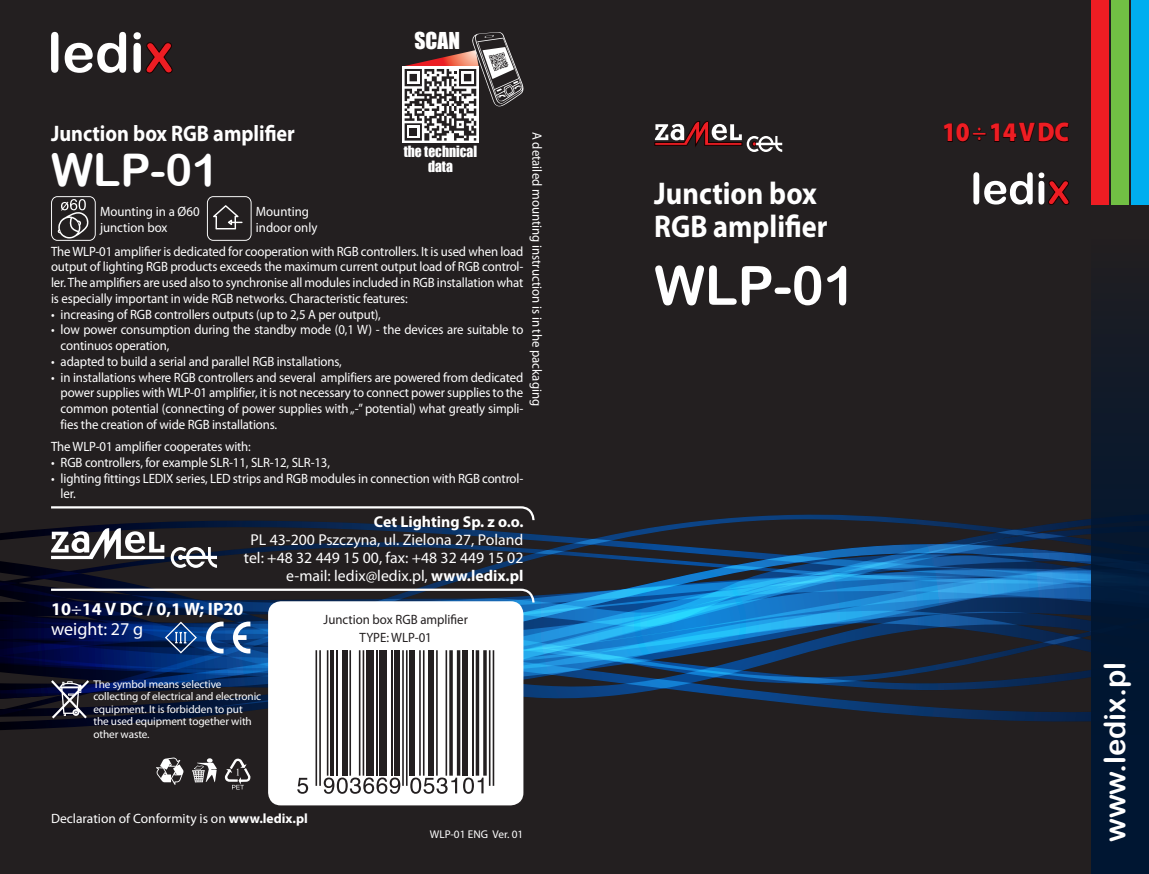
<style>
.page{position:relative;width:1149px;height:874px;background:#fff}
.page>*{position:absolute;margin:0;border:0;box-sizing:border-box;transform-origin:0 0}
.t1{font:54px "Arial Rounded MT Bold";color:#fff}
.t2{font:45px "Arial Rounded MT Bold";color:#fff}
.t3{font:700 31.5px/33.8px "Myriad Pro";color:#fff;scale:.9 1}
.t4{font:29.25px "Arial Rounded MT Bold";color:#fff}
.t5{font:900 27px "Myriad Pro";letter-spacing:-.01em;color:#ee1d23;scale:.9 1}
.t6{font:700 22.5px "Myriad Pro";color:#fff;scale:.9 1}
.t7{font:21.38px "Impact";color:#fff}
.t8{font:700 18px/20.2px "Myriad Pro";color:#fff}
.t9{font:15.75px/18px "Myriad Pro";color:#fff;text-align:right}
.t10{font:700 15.75px "Myriad Pro";color:#fff}
.t11{font:14.17px/14.2px "Impact";color:#fff;text-align:center;scale:.95 1}
.t12{font:13.5px/15.8px "Myriad Pro";letter-spacing:-.01em;color:#fff;scale:.95 1}
.t13{font:13.5px "Myriad Pro";letter-spacing:-.01em;color:#fff}
.t14{font:13.5px/18px "Myriad Pro";color:#231f20;text-align:center;scale:.95 1}
.t15{font:11.25px/12.6px "Myriad Pro";letter-spacing:-.01em;color:#fff}
.s1{font-weight:700}
.s2{font-weight:400}
</style>
<div class="page">
<div style="left:0;top:0;width:1148px;height:874px;background:#231f20"></div>
<svg style="left:0;top:602px;width:1091px;height:122px"></svg>
<svg style="left:0;top:518px;width:1091px;height:84px"></svg>
<svg style="left:1091px;top:319px;width:57px;height:555px;background:#05172f"></svg>
<div style="left:1091px;top:0;width:17px;height:205px;background:#ee1d23"></div>
<div style="left:1111px;top:0;width:17px;height:205px;background:#71bf44"></div>
<div style="left:1131px;top:0;width:17px;height:205px;background:#00aeef"></div>
<div style="left:268px;top:601px;width:255px;height:204px;background:#fff;border-radius:13px"></div>
<svg style="left:49px;top:506px;width:486px;height:16px"></svg>
<svg style="left:49px;top:587px;width:486px;height:18px"></svg>
<svg style="left:51px;top:680px;width:38px;height:38px"></svg>
<svg style="left:192px;top:758px;width:25px;height:24px"></svg>
<svg style="left:224px;top:758px;width:26px;height:31px"></svg>
<svg style="left:156px;top:757px;width:27px;height:28px"></svg>
<svg style="left:171px;top:547px;width:46px;height:21px"></svg>
<svg style="left:51px;top:528px;width:113px;height:31px"></svg>
<svg style="left:973px;top:172px;width:59px;height:32px"></svg>
<svg style="left:1038px;top:172px;width:30px;height:33px"></svg>
<svg style="left:51px;top:32px;width:7px;height:41px"></svg>
<svg style="left:65px;top:32px;width:61px;height:41px"></svg>
<svg style="left:133px;top:32px;width:39px;height:41px"></svg>
<svg style="left:207px;top:196px;width:44px;height:45px"></svg>
<svg style="left:51px;top:196px;width:45px;height:45px"></svg>
<svg style="left:165px;top:621px;width:32px;height:32px"></svg>
<svg style="left:206px;top:621px;width:17px;height:32px"></svg>
<svg style="left:233px;top:621px;width:17px;height:32px"></svg>
<svg style="left:654px;top:121px;width:128px;height:31px"></svg>
<div style="left:402px;top:66px;width:76px;height:77px;background:#fff"></div>
<svg style="left:404px;top:32px;width:119px;height:109px"></svg>
<svg style="left:944px;top:122px;width:124px;height:20px"></svg>
<hr style="left:327px;top:650px;width:1px;height:125px;background:#231f20">
<hr style="left:315px;top:650px;width:2px;height:136px;background:#231f20">
<hr style="left:319px;top:650px;width:2px;height:136px;background:#231f20">
<hr style="left:330px;top:650px;width:4px;height:125px;background:#231f20">
<hr style="left:336px;top:650px;width:2px;height:125px;background:#231f20">
<div style="left:342px;top:650px;width:5px;height:125px;background:#231f20"></div>
<hr style="left:349px;top:650px;width:2px;height:125px;background:#231f20">
<hr style="left:359px;top:650px;width:1px;height:125px;background:#231f20">
<hr style="left:362px;top:650px;width:2px;height:125px;background:#231f20">
<div style="left:366px;top:650px;width:7px;height:125px;background:#231f20"></div>
<hr style="left:376px;top:650px;width:1px;height:125px;background:#231f20">
<div style="left:379px;top:650px;width:8px;height:125px;background:#231f20"></div>
<hr style="left:391px;top:650px;width:1px;height:125px;background:#231f20">
<div style="left:394px;top:650px;width:6px;height:125px;background:#231f20"></div>
<hr style="left:402px;top:650px;width:1px;height:136px;background:#231f20">
<hr style="left:406px;top:650px;width:1px;height:136px;background:#231f20">
<div style="left:409px;top:650px;width:6px;height:125px;background:#231f20"></div>
<hr style="left:419px;top:650px;width:1px;height:125px;background:#231f20">
<hr style="left:423px;top:650px;width:1px;height:125px;background:#231f20">
<div style="left:428px;top:650px;width:6px;height:125px;background:#231f20"></div>
<hr style="left:436px;top:650px;width:1px;height:125px;background:#231f20">
<hr style="left:445px;top:650px;width:2px;height:125px;background:#231f20">
<hr style="left:449px;top:650px;width:3px;height:125px;background:#231f20">
<svg style="left:456px;top:650px;width:4px;height:125px"></svg>
<div style="left:462px;top:650px;width:5px;height:125px;background:#231f20"></div>
<hr style="left:472px;top:650px;width:1px;height:125px;background:#231f20">
<svg style="left:475px;top:650px;width:4px;height:125px"></svg>
<hr style="left:483px;top:650px;width:3px;height:125px;background:#231f20">
<hr style="left:488px;top:650px;width:2px;height:136px;background:#231f20">
<hr style="left:492px;top:650px;width:2px;height:136px;background:#231f20">
<svg style="left:297px;top:778px;width:11px;height:16px"></svg>
<svg style="left:323px;top:777px;width:77px;height:17px"></svg>
<svg style="left:410px;top:777px;width:47px;height:17px"></svg>
<svg style="left:463px;top:777px;width:20px;height:17px"></svg>
<h3 class="t7" style="left:414px;top:24px;width:47px">SCAN</h3>
<h3 class="t6" style="left:51px;top:119px;width:272px">Junction box RGB amplifier</h3>
<h2 class="t2" style="left:51px;top:144px;width:169px">WLP-01</h2>
<p class="t12" style="left:545px;top:132px;width:290px;rotate:90deg">A detailed mounting instruction is in the packaging</p>
<p class="t11" style="left:403px;top:144px;width:79px">the technical data</p>
<p class="t12" style="left:100px;top:203px;width:106px">Mounting in a Ø60 junction box</p>
<p class="t12" style="left:256px;top:203px;width:66px">Mounting indoor only</p>
<p class="t12" style="left:51px;top:243px;width:498px;text-align:justify">The WLP-01 amplifier is dedicated for cooperation with RGB controllers. It is used when load output of lighting RGB products exceeds the maximum current output load of RGB control&shy;ler. The amplifiers are used also to synchronise all modules included in RGB installation what is especially important in wide RGB networks. Characteristic features:</p>
<p class="t12" style="left:51px;top:306px;width:348px">• increasing of RGB controllers outputs (up to 2,5 A per output),</p>
<p class="t12" style="left:61px;top:322px;width:488px;text-indent:-10px">• low power consumption during the standby mode (0,1 W) - the devices are suitable to continuos operation,</p>
<p class="t12" style="left:51px;top:353px;width:307px">• adapted to build a serial and parallel RGB installations,</p>
<p class="t12" style="left:61px;top:369px;width:488px;text-align:justify;text-indent:-10px">• in installations where RGB controllers and several amplifiers are powered from dedicated power supplies with WLP-01 amplifier, it is not necessary to connect power supplies to the common potential (connecting of power supplies with „-” potential) what greatly simpli&shy;fies the creation of wide RGB installations.</p>
<p class="t12" style="left:51px;top:438px;width:212px">The WLP-01 amplifier cooperates with:</p>
<p class="t12" style="left:51px;top:454px;width:295px">• RGB controllers, for example SLR-11, SLR-12, SLR-13,</p>
<p class="t12" style="left:61px;top:470px;width:488px;text-indent:-10px">• lighting fittings LEDIX series, LED strips and RGB modules in connection with RGB control&shy;ler.</p>
<p class="t10" style="left:374px;top:511px;width:151px">Cet Lighting Sp. z o.o.</p>
<p class="t9" style="left:244px;top:530px;width:281px">PL 43-200 Pszczyna, ul. Zielona 27, Poland tel: +48 32 449 15 00, fax: +48 32 449 15 02 e-mail: ledix@ledix.pl, <span class="s1">www.ledix.pl</span></p>
<h3 class="t8" style="left:51px;top:598px;width:194px">10<span class="s2">÷</span>14 V DC / 0,1 W; IP20 <span class="s2">weight: 27 g</span></h3>
<p class="t15" style="left:93px;top:677px;width:169px">The symbol means selective collecting of electrical and electronic equipment. It is forbidden to put<br>the used equipment together with other waste.</p>
<p class="t14" style="left:323px;top:611px;width:153px">Junction box RGB amplifier<br>TYPE: WLP-01</p>
<p class="t13" style="left:51px;top:810px;width:258px">Declaration of Conformity is on <span class="s1">www.ledix.pl</span></p>
<p class="t15" style="left:430px;top:827px;width:95px">WLP-01 ENG Ver. 01</p>
<h3 class="t3" style="left:654px;top:175px;width:194px">Junction box<br>RGB amplifier</h3>
<h1 class="t1" style="left:654px;top:254px;width:203px">WLP-01</h1>
<h3 class="t5" style="left:941px;top:114px;width:142px">10<span class="s2">÷</span>14VDC</h3>
<h3 class="t4" style="left:1096px;top:842px;width:182px;rotate:-90deg">www.ledix.pl</h3>
</div>
